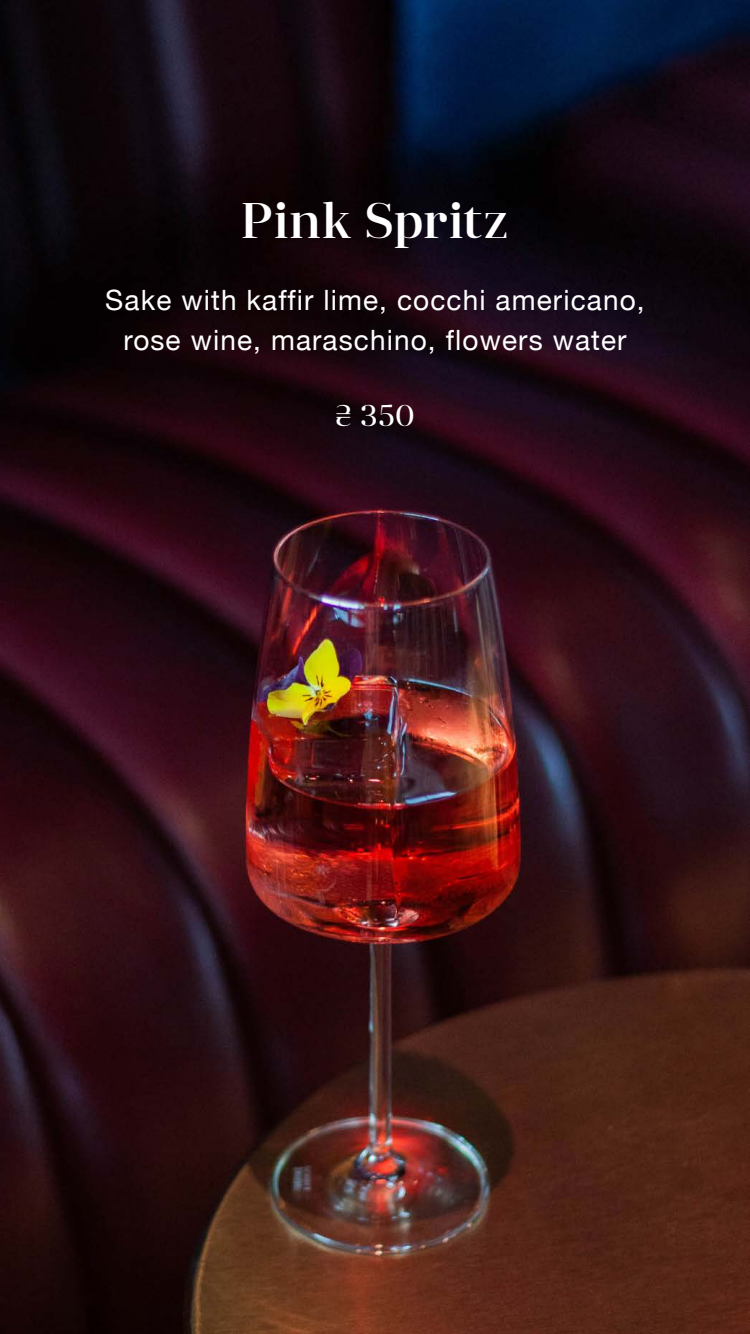
<style>
.page{position:relative;width:750px;height:1334px;background:#fff}
.page>*{position:absolute;margin:0;border:0;box-sizing:border-box;transform-origin:0 0}
.t1{font:500 50px "Anglecia Pro Display";letter-spacing:.01em;color:#fff}
.t2{font:30px "Anglecia Pro Display";color:#fff}
.t3{font:28px/40px "Helvetica Neue";letter-spacing:.04em;color:#fff;text-align:center}
</style>
<div class="page">
<img style="left:0;top:0;width:750px;height:1334px">
<h1 class="t1" style="left:242px;top:187px;width:268px">Pink Spritz</h1>
<p class="t3" style="left:105px;top:281px;width:541px">Sake with kaffir lime, cocchi americano, rose wine, maraschino, flowers water</p>
<p class="t2" style="left:335px;top:396px;width:81px">₴ 350</p>
</div>
